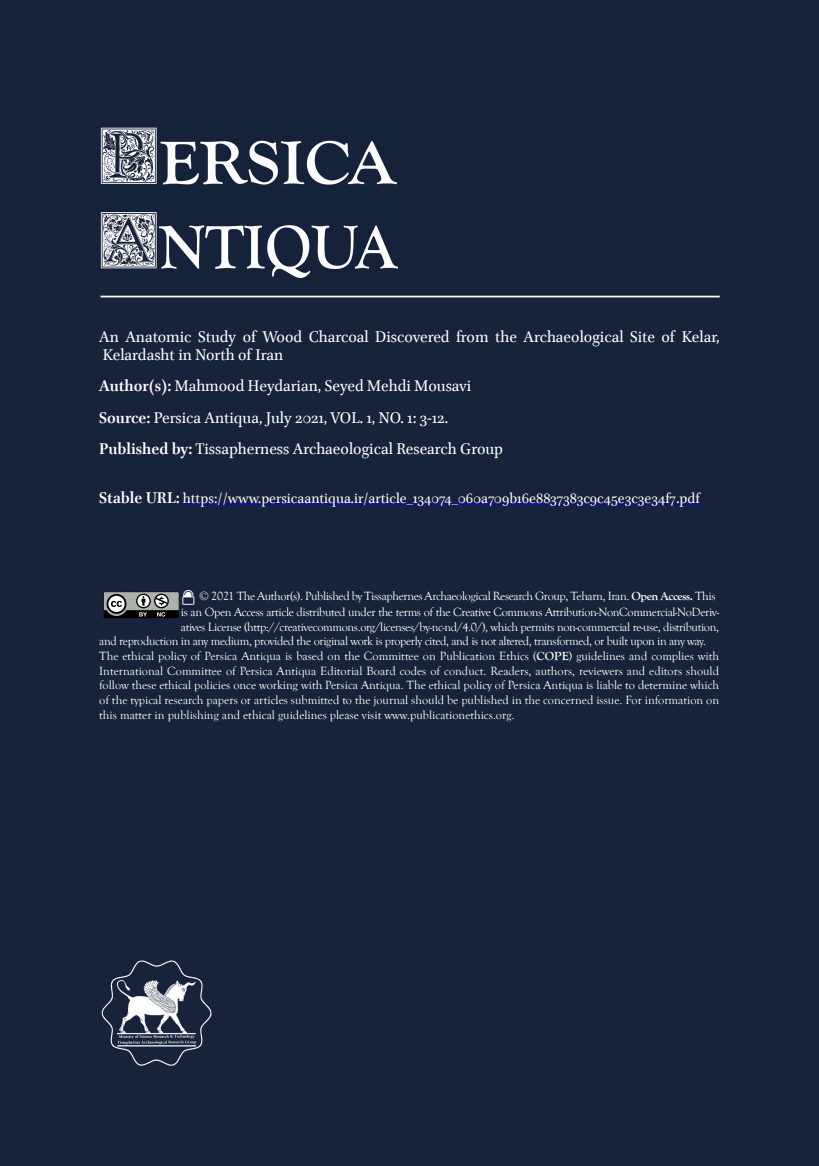
<style>
.page{position:relative;width:819px;height:1166px;background:#17233a}
.page>*{position:absolute;margin:0;border:0;box-sizing:border-box;transform-origin:0 0}
.t1{font:17.5px/31.5px "Brill";color:#fff}
.t2{font:15.75px "Brill";color:#fff}
.t3{font:12.25px "Goudy Old Style T";color:#fff}
.t4{font:12.25px "Goudy Old Style T";letter-spacing:-.03em;color:#fff}
.s1{font-weight:700}
.s2{font-weight:700;font-size:17.5px}
</style>
<div class="page">
<hr style="left:183px;top:504px;width:517px;height:1px;background:#00f">
<hr style="left:100px;top:296px;width:619px;height:1px;background:#fff">
<img style="left:101px;top:960px;width:111px;height:106px">
<img style="left:100px;top:127px;width:298px;height:151px">
<svg style="left:103px;top:591px;width:77px;height:27px;background:#6f7270"></svg>
<h1 class="t1" style="left:99px;top:329px;width:622px;line-height:17.5px">An Anatomic Study of Wood Charcoal Discovered from the Archaeological Site of Kelar,<br>Kelardasht in North of Iran</h1>
<h1 class="t1" style="left:99px;top:371px;width:405px"><span class="s1">Author(s):</span> Mahmood Heydarian, Seyed Mehdi Mousavi<br><span class="s1">Source:</span> Persica Antiqua, July 2021, VOL. 1, NO. 1: 3-12.<br><span class="s1">Published by:</span> Tissapherness Archaeological Research Group</h1>
<p class="t2" style="left:99px;top:488px;width:602px"><span class="s2">Stable URL:</span> https://www.persicaantiqua.ir/article_134074_060a709b16e8837383c9c45e3c3e34f7.pdf</p>
<p class="t4" style="left:199px;top:589px;width:517px">© 2021 The Author(s). Published by Tissaphernes Archaeological Research Group, Teharn, Iran. <span class="s1">Open Access.</span> This</p>
<p class="t4" style="left:181px;top:605px;width:539px">is an Open Access article distributed under the terms of the Creative Commons Attribution-NonCommercial-NoDeriv-</p>
<p class="t4" style="left:181px;top:620px;width:539px">atives License (http://creativecommons.org/licenses/by-nc-nd/4.0/), which permits non-commercial re-use, distribution,</p>
<p class="t4" style="left:99px;top:634px;width:608px">and reproduction in any medium, provided the original work is properly cited, and is not altered, transformed, or built upon in any way.</p>
<p class="t3" style="left:99px;top:649px;width:621px">The ethical policy of Persica Antiqua is based on the Committee on Publication Ethics (<span class="s1">COPE</span>) guidelines and complies with</p>
<p class="t3" style="left:99px;top:664px;width:621px">International Committee of Persica Antiqua Editorial Board codes of conduct. Readers, authors, reviewers and editors should</p>
<p class="t3" style="left:99px;top:679px;width:621px">follow these ethical policies once working with Persica Antiqua. The ethical policy of Persica Antiqua is liable to determine which</p>
<p class="t3" style="left:99px;top:693px;width:621px">of the typical research papers or articles submitted to the journal should be published in the concerned issue. For information on</p>
<p class="t3" style="left:99px;top:708px;width:416px">this matter in publishing and ethical guidelines please visit www.publicationethics.org.</p>
</div>
